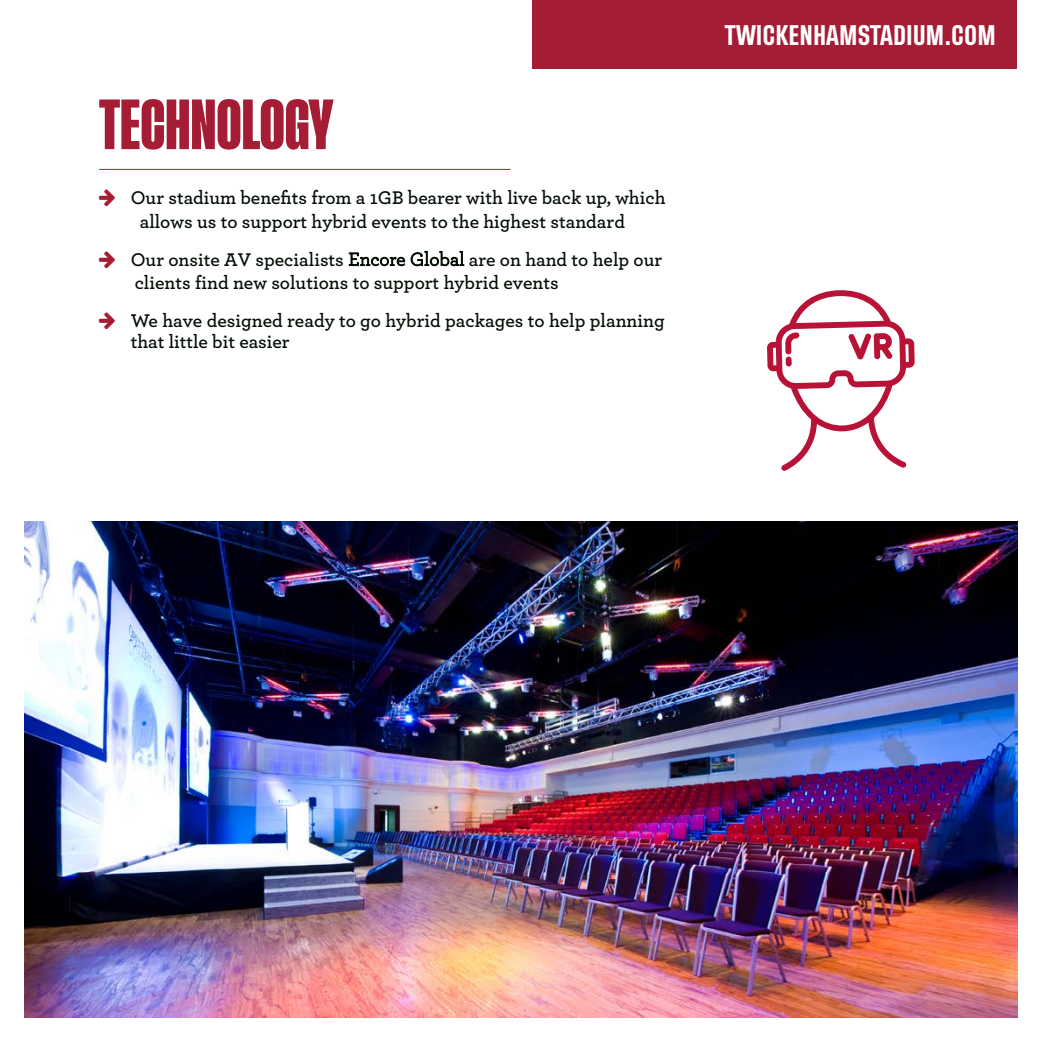
<style>
.page{position:relative;width:1042px;height:1042px;background:#fff}
.page>*{position:absolute;margin:0;border:0;box-sizing:border-box;transform-origin:0 0}
.t1{font:700 52.5px "Tusker Grotesk 4700";color:#a41d35}
.t2{font:500 21px "Tusker Grotesk 6500";color:#fff}
.t3{font:600 19.25px/23.1px "Archer";color:#010c03}
.s1{font-weight:400}
</style>
<div class="page">
<img style="left:25px;top:521px;width:992px;height:496px">
<hr style="left:99px;top:169px;width:411px;height:1px;background:#a41d35">
<div style="left:532px;top:0;width:485px;height:69px;background:#a41d35"></div>
<svg style="left:767px;top:290px;width:148px;height:181px"></svg>
<h1 class="t1" style="left:99px;top:94px;width:236px">TECHNOLOGY</h1>
<p class="t3" style="left:140px;top:185px;width:527px;text-indent:-9px">Our stadium benefits from a 1GB bearer with live back up, which allows us to support hybrid events to the highest standard</p>
<p class="t3" style="left:131px;top:246px;width:533px">Our onsite AV specialists <span class="s1">Encore Global</span> are on hand to help our clients find new solutions to support hybrid events</p>
<p class="t3" style="left:131px;top:308px;width:535px;line-height:21.3px">We have designed ready to go hybrid packages to help planning that little bit easier</p>
<p class="t2" style="left:725px;top:22px;width:272px">TWICKENHAMSTADIUM.COM</p>
</div>
